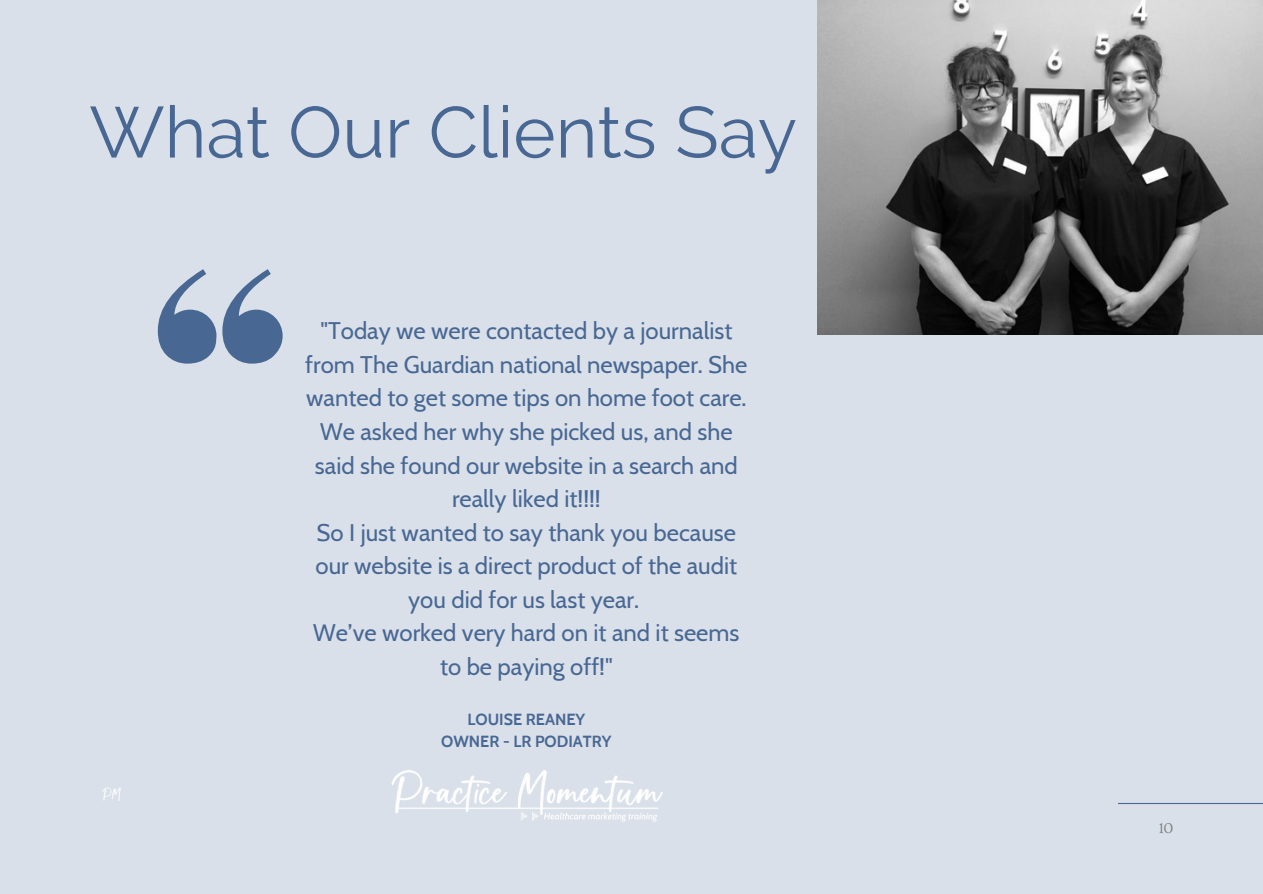
<style>
.page{position:relative;width:1263px;height:894px;background:#fff}
.page>*{position:absolute;margin:0;border:0;box-sizing:border-box;transform-origin:0 0}
.t1{font:72px "Raleway";color:#486893}
.t2{font:24px/33.5px "Cabin";color:#486893;text-align:center}
.t3{font:700 16.05px "Cabin";color:#486893}
.t4{font:15px "Ovo";color:#7b7b7b}
.t5{font:15px "Supersonic";color:#fff}
</style>
<div class="page">
<div style="left:0;top:0;width:1262px;height:893px;background:#dae0e9"></div>
<img style="left:391px;top:770px;width:272px;height:52px">
<svg style="left:158px;top:269px;width:58px;height:94px"></svg>
<svg style="left:222px;top:269px;width:61px;height:94px"></svg>
<hr style="left:1118px;top:802px;width:145px;height:1px;background:#486893">
<img style="left:818px;top:0;width:444px;height:334px">
<p class="t1" style="left:89px;top:90px;width:709px">What Our Clients Say</p>
<p class="t5" style="left:102px;top:785px;width:21px">PM</p>
<p class="t2" style="left:305px;top:314px;width:444px">"Today we were contacted by a journalist from The Guardian national newspaper. She wanted to get some tips on home foot care.</p>
<p class="t2" style="left:315px;top:414px;width:424px">We asked her why she picked us, and she said she found our website in a search and really liked it!!!!</p>
<p class="t2" style="left:315px;top:515px;width:423px">So I just wanted to say thank you because our website is a direct product of the audit you did for us last year.</p>
<p class="t2" style="left:313px;top:615px;width:428px">We’ve worked very hard on it and it seems to be paying off!"</p>
<p class="t3" style="left:468px;top:709px;width:119px">LOUISE REANEY</p>
<p class="t3" style="left:441px;top:731px;width:172px">OWNER - LR PODIATRY</p>
<p class="t4" style="left:1159px;top:820px;width:16px">10</p>
</div>
